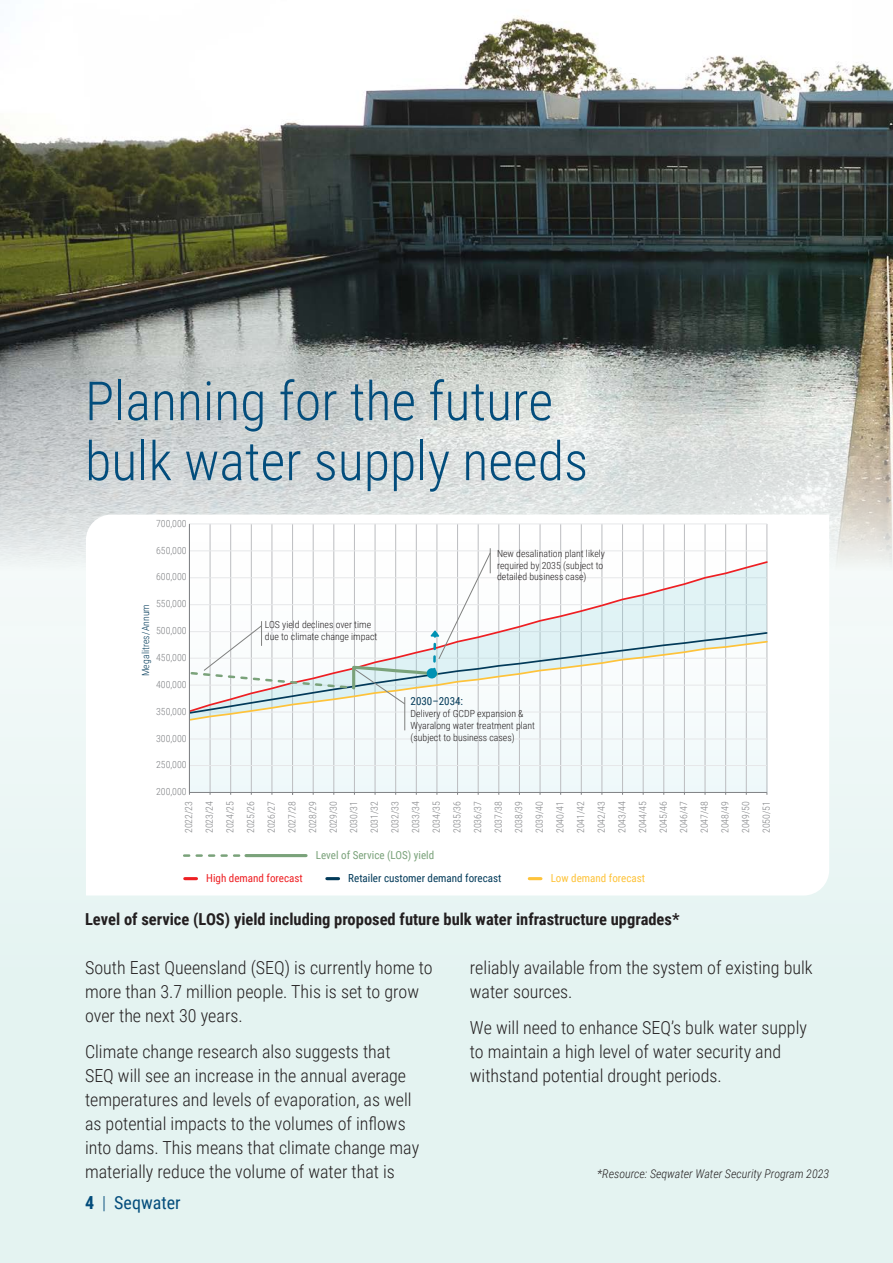
<style>
.page{position:relative;width:893px;height:1263px;background:#fff}
.page>*{position:absolute;margin:0;border:0;box-sizing:border-box;transform-origin:0 0}
.Page_Header{font:300 54px/60px "Roboto Condensed";color:#034d7c}
.t1{font:22.05px "Roboto Condensed";color:#023a59}
.t2{font:300 18px/24px "Roboto Condensed";color:#231f20}
.t3{font:18px "Roboto Condensed";color:#034d7c}
.t4{font:700 16.5px "Roboto Condensed";color:#231f20}
.t5{font:italic 300 12px "Roboto Condensed";color:#231f20}
.t6{font:11.1px "Roboto Condensed";color:#023a59}
.t7{font:11.1px "Roboto Condensed";color:#7aa27a}
.t8{font:11.1px "Roboto Condensed";color:#ee1f23}
.t9{font:11.1px "Roboto Condensed";color:#fec33a}
.t10{font:300 9.9px/20.5px "Roboto Condensed";color:#808285;text-align:justify}
.t11{font:300 9.9px/11.9px "Roboto Condensed";color:#231f20}
.t12{font:300 9.9px "Roboto Condensed";letter-spacing:.01em;color:#023a59}
.s1{font-weight:700}
.s2{font-weight:300}
</style>
<div class="page">
<div style="left:0;top:359px;width:893px;height:904px;background:#e4f3f1"></div>
<img style="left:0;top:17px;width:893px;height:608px">
<div style="left:86px;top:514px;width:743px;height:381px;background:#fff"></div>
<div style="left:189px;top:524px;width:578px;height:268px;background:#f3fafb"></div>
<hr style="left:767px;top:524px;width:1px;height:268px;background:#bcbdc0">
<hr style="left:746px;top:524px;width:1px;height:268px;background:#bcbdc0">
<hr style="left:725px;top:524px;width:1px;height:268px;background:#bcbdc0">
<hr style="left:705px;top:524px;width:1px;height:268px;background:#bcbdc0">
<hr style="left:684px;top:524px;width:1px;height:268px;background:#bcbdc0">
<hr style="left:663px;top:524px;width:1px;height:268px;background:#bcbdc0">
<hr style="left:643px;top:524px;width:1px;height:268px;background:#bcbdc0">
<hr style="left:622px;top:524px;width:1px;height:268px;background:#bcbdc0">
<hr style="left:602px;top:524px;width:1px;height:268px;background:#bcbdc0">
<hr style="left:581px;top:524px;width:1px;height:268px;background:#bcbdc0">
<hr style="left:560px;top:524px;width:1px;height:268px;background:#bcbdc0">
<hr style="left:540px;top:524px;width:1px;height:268px;background:#bcbdc0">
<hr style="left:519px;top:524px;width:1px;height:268px;background:#bcbdc0">
<hr style="left:499px;top:524px;width:1px;height:268px;background:#bcbdc0">
<hr style="left:478px;top:524px;width:1px;height:268px;background:#bcbdc0">
<hr style="left:457px;top:524px;width:1px;height:268px;background:#bcbdc0">
<hr style="left:437px;top:524px;width:1px;height:268px;background:#bcbdc0">
<hr style="left:416px;top:524px;width:1px;height:268px;background:#bcbdc0">
<hr style="left:395px;top:524px;width:1px;height:268px;background:#bcbdc0">
<hr style="left:375px;top:524px;width:1px;height:268px;background:#bcbdc0">
<hr style="left:354px;top:524px;width:1px;height:268px;background:#bcbdc0">
<hr style="left:334px;top:524px;width:1px;height:268px;background:#bcbdc0">
<hr style="left:313px;top:524px;width:1px;height:268px;background:#bcbdc0">
<hr style="left:292px;top:524px;width:1px;height:268px;background:#bcbdc0">
<hr style="left:272px;top:524px;width:1px;height:268px;background:#bcbdc0">
<hr style="left:251px;top:524px;width:1px;height:268px;background:#bcbdc0">
<hr style="left:230px;top:524px;width:1px;height:268px;background:#bcbdc0">
<hr style="left:210px;top:524px;width:1px;height:268px;background:#bcbdc0">
<hr style="left:189px;top:524px;width:578px;height:1px;background:#e6e7e9">
<hr style="left:189px;top:551px;width:578px;height:1px;background:#e6e7e9">
<hr style="left:189px;top:739px;width:578px;height:1px;background:#e6e7e9">
<hr style="left:189px;top:765px;width:578px;height:1px;background:#e6e7e9">
<hr style="left:246px;top:854px;width:60px;height:3px;background:#7aa27a">
<svg style="left:184px;top:854px;width:60px;height:3px"></svg>
<svg style="left:188px;top:560px;width:581px;height:71px"></svg>
<svg style="left:188px;top:631px;width:581px;height:9px;background:#d2e4e9"></svg>
<svg style="left:188px;top:640px;width:581px;height:82px"></svg>
<hr style="left:404px;top:697px;width:1px;height:33px;background:#7f807f">
<hr style="left:189px;top:792px;width:578px;height:1px;background:#808285">
<svg style="left:190px;top:548px;width:301px;height:157px"></svg>
<svg style="left:185px;top:877px;width:11px;height:3px"></svg>
<svg style="left:327px;top:877px;width:12px;height:3px"></svg>
<svg style="left:529px;top:877px;width:12px;height:3px"></svg>
<hr style="left:189px;top:524px;width:1px;height:271px;background:#808285">
<p class="Page_Header" style="left:85px;top:369px;width:505px">Planning for the future bulk water supply needs</p>
<p class="t1" style="left:141px;top:448px;width:441px">LEVEL OF SERVICE YIELDS INCLUDING PROPOSED</p>
<p class="t10" style="left:156px;top:513px;width:32px">700,000</p>
<p class="t10" style="left:156px;top:539px;width:32px">650,000</p>
<p class="t10" style="left:156px;top:566px;width:32px">600,000</p>
<p class="t10" style="left:156px;top:593px;width:32px">550,000</p>
<p class="t12" style="left:139px;top:676px;width:74px;rotate:-90deg">Megalitres/Annum</p>
<p class="t10" style="left:156px;top:620px;width:32px">500,000</p>
<p class="t10" style="left:156px;top:647px;width:32px">450,000</p>
<p class="t10" style="left:156px;top:674px;width:32px">400,000</p>
<p class="t10" style="left:156px;top:701px;width:32px">350,000</p>
<p class="t10" style="left:156px;top:727px;width:32px">300,000</p>
<p class="t10" style="left:156px;top:754px;width:32px">250,000</p>
<p class="t10" style="left:156px;top:781px;width:32px">200,000</p>
<p class="t11" style="left:265px;top:618px;width:114px">LOS yield declines over time due to climate change impact</p>
<p class="t11" style="left:497px;top:547px;width:109px">New desalination plant likely required by 2035 (subject to detailed business case)</p>
<p class="t6" style="left:411px;top:694px;width:54px">2030–2034:</p>
<p class="t11" style="left:411px;top:707px;width:126px">Delivery of GCDP expansion &amp;<br>Wyaralong water treatment plant (subject to business cases)</p>
<p class="t10" style="left:178px;top:833px;width:34px;rotate:-90deg">2022/23<br>2023/24<br>2024/25<br>2025/26<br>2026/27<br>2027/28<br>2028/29<br>2029/30<br>2030/31<br>2031/32<br>2032/33<br>2033/34<br>2034/35<br>2035/36<br>2036/37<br>2037/38<br>2038/39<br>2039/40<br>2040/41<br>2041/42<br>2042/43<br>2043/44<br>2044/45<br>2045/46<br>2046/47<br>2047/48<br>2048/49<br>2049/50<br>2050/51</p>
<p class="t7" style="left:316px;top:847px;width:120px">Level of Service (LOS) yield</p>
<p class="t8" style="left:206px;top:870px;width:98px">High demand forecast</p>
<p class="t6" style="left:348px;top:870px;width:155px">Retailer customer demand forecast</p>
<p class="t9" style="left:551px;top:870px;width:96px">Low demand forecast</p>
<p class="t4" style="left:85px;top:908px;width:596px">Level of service (LOS) yield including proposed future bulk water infrastructure upgrades*</p>
<p class="t2" style="left:85px;top:954px;width:349px">South East Queensland (SEQ) is currently home to more than 3.7 million people. This is set to grow over the next 30 years.</p>
<p class="t2" style="left:85px;top:1039px;width:336px">Climate change research also suggests that SEQ will see an increase in the annual average temperatures and levels of evaporation, as well as potential impacts to the volumes of inflows into dams. This means that climate change may materially reduce the volume of water that is</p>
<p class="t3" style="left:85px;top:1190px;width:97px"><span class="s1">4</span> <span class="s2">|</span> Seqwater</p>
<p class="t2" style="left:470px;top:954px;width:344px">reliably available from the system of existing bulk water sources.</p>
<p class="t2" style="left:470px;top:1015px;width:339px">We will need to enhance SEQ’s bulk water supply to maintain a high level of water security and withstand potential drought periods.</p>
<p class="t5" style="left:597px;top:1165px;width:233px">*Resource: Seqwater Water Security Program 2023</p>
</div>
